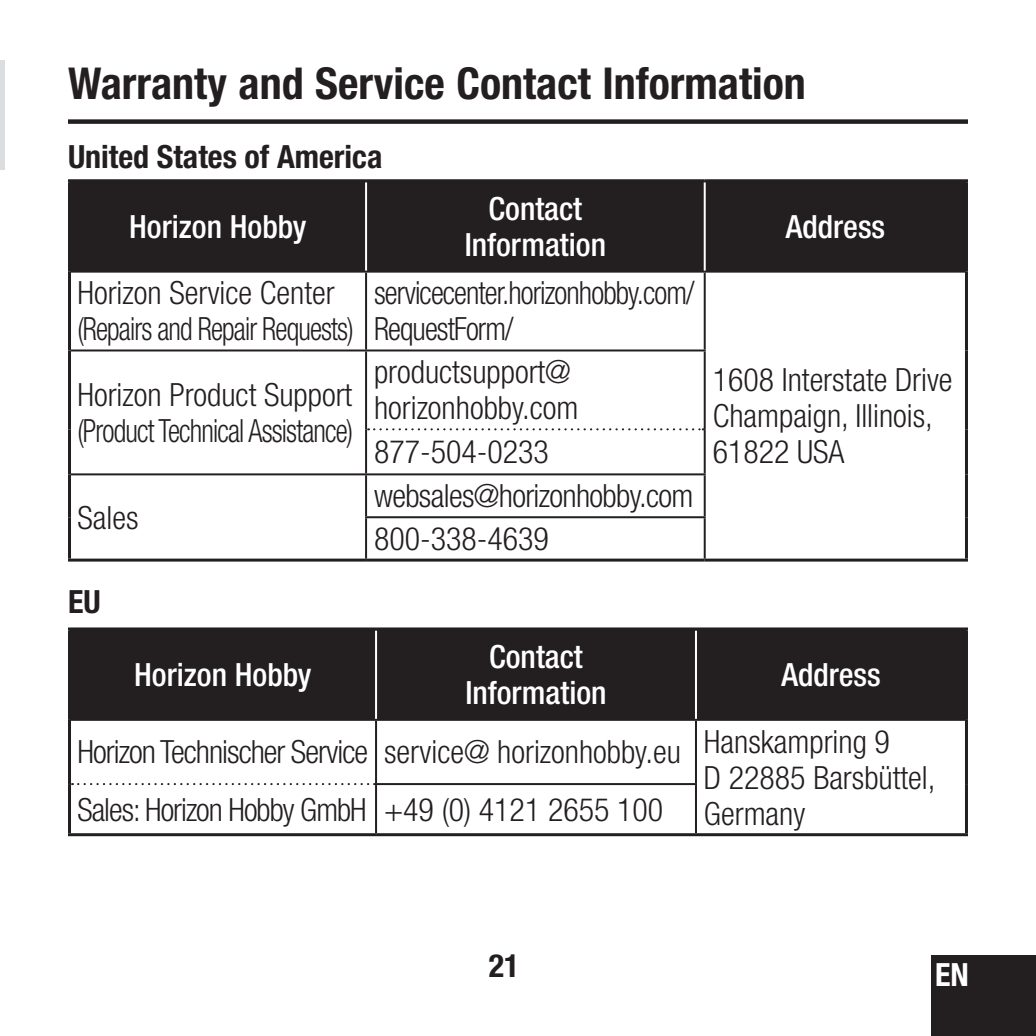
<style>
.page{position:relative;width:1036px;height:1036px;background:#fff}
.page>*{position:absolute;margin:0;border:0;box-sizing:border-box;transform-origin:0 0}
.t1{font:700 condensed 44px "Helvetica Neue LT Std";color:#231f20}
.t2{font:300 condensed 32px/36px "Helvetica Neue LT Std";color:#231f20}
.t3{font:300 condensed 32px/36px "Helvetica Neue LT Std";letter-spacing:-.03em;color:#231f20}
.t4{font:500 condensed 32px/36px "Helvetica Neue LT Std";color:#fff;text-align:center}
.t5{font:300 condensed 32px/36px "Helvetica Neue LT Std";letter-spacing:-.03em;color:#231f20;scale:.94 1}
.t6{font:300 condensed 32px/42.8px "Helvetica Neue LT Std";letter-spacing:-.02em;color:#231f20}
.t7{font:700 condensed 32px "Helvetica Neue LT Std";color:#231f20}
.t8{font:700 condensed 32px "Helvetica Neue LT Std";color:#fff}
</style>
<div class="page">
<svg style="left:68px;top:120px;width:900px;height:4px;background:#2b2728"></svg>
<div style="left:71px;top:182px;width:894px;height:89px;background:#231f20"></div>
<hr style="left:71px;top:271px;width:295px;height:2px;background:#231f20">
<hr style="left:366px;top:271px;width:339px;height:2px;background:#231f20">
<hr style="left:365px;top:273px;width:2px;height:76px;background:#231f20">
<hr style="left:705px;top:271px;width:260px;height:2px;background:#231f20">
<hr style="left:704px;top:273px;width:2px;height:76px;background:#231f20">
<hr style="left:71px;top:349px;width:295px;height:2px;background:#231f20">
<hr style="left:366px;top:349px;width:340px;height:2px;background:#231f20">
<hr style="left:365px;top:351px;width:2px;height:78px;background:#231f20">
<hr style="left:704px;top:351px;width:2px;height:78px;background:#231f20">
<hr style="left:365px;top:429px;width:2px;height:44px;background:#231f20">
<hr style="left:704px;top:429px;width:2px;height:44px;background:#231f20">
<hr style="left:71px;top:473px;width:295px;height:2px;background:#231f20">
<hr style="left:366px;top:473px;width:340px;height:2px;background:#231f20">
<hr style="left:365px;top:475px;width:2px;height:41px;background:#231f20">
<hr style="left:704px;top:475px;width:2px;height:41px;background:#231f20">
<hr style="left:365px;top:518px;width:2px;height:40px;background:#231f20">
<hr style="left:704px;top:518px;width:2px;height:40px;background:#231f20">
<hr style="left:365px;top:182px;width:2px;height:89px;background:#fff">
<hr style="left:704px;top:182px;width:2px;height:89px;background:#fff">
<hr style="left:365px;top:516px;width:341px;height:2px;background:#231f20">
<svg style="left:368px;top:428px;width:336px;height:2px"></svg>
<hr style="left:68px;top:179px;width:298px;height:3px;background:#231f20">
<hr style="left:68px;top:182px;width:3px;height:90px;background:#231f20">
<hr style="left:366px;top:179px;width:339px;height:3px;background:#231f20">
<hr style="left:705px;top:179px;width:263px;height:3px;background:#231f20">
<hr style="left:965px;top:182px;width:3px;height:90px;background:#231f20">
<hr style="left:68px;top:272px;width:3px;height:78px;background:#231f20">
<hr style="left:965px;top:272px;width:3px;height:78px;background:#231f20">
<hr style="left:965px;top:350px;width:3px;height:79px;background:#231f20">
<hr style="left:965px;top:429px;width:3px;height:45px;background:#231f20">
<hr style="left:965px;top:474px;width:3px;height:43px;background:#231f20">
<hr style="left:965px;top:517px;width:3px;height:41px;background:#231f20">
<hr style="left:705px;top:558px;width:263px;height:3px;background:#231f20">
<hr style="left:68px;top:350px;width:3px;height:79px;background:#231f20">
<hr style="left:68px;top:429px;width:3px;height:45px;background:#231f20">
<hr style="left:68px;top:474px;width:3px;height:43px;background:#231f20">
<hr style="left:68px;top:517px;width:3px;height:41px;background:#231f20">
<hr style="left:68px;top:558px;width:298px;height:3px;background:#231f20">
<hr style="left:366px;top:558px;width:339px;height:3px;background:#231f20">
<div style="left:71px;top:630px;width:894px;height:89px;background:#231f20"></div>
<hr style="left:71px;top:719px;width:305px;height:2px;background:#231f20">
<hr style="left:376px;top:719px;width:320px;height:2px;background:#231f20">
<hr style="left:375px;top:721px;width:2px;height:62px;background:#231f20">
<hr style="left:696px;top:719px;width:269px;height:2px;background:#231f20">
<hr style="left:695px;top:721px;width:2px;height:62px;background:#231f20">
<hr style="left:375px;top:783px;width:322px;height:2px;background:#231f20">
<hr style="left:375px;top:785px;width:2px;height:48px;background:#231f20">
<hr style="left:695px;top:785px;width:2px;height:48px;background:#231f20">
<hr style="left:375px;top:630px;width:2px;height:89px;background:#fff">
<hr style="left:695px;top:630px;width:2px;height:89px;background:#fff">
<svg style="left:72px;top:783px;width:303px;height:2px"></svg>
<hr style="left:68px;top:627px;width:308px;height:3px;background:#231f20">
<hr style="left:68px;top:630px;width:3px;height:90px;background:#231f20">
<hr style="left:376px;top:627px;width:320px;height:3px;background:#231f20">
<hr style="left:696px;top:627px;width:272px;height:3px;background:#231f20">
<hr style="left:965px;top:630px;width:3px;height:90px;background:#231f20">
<hr style="left:68px;top:720px;width:3px;height:64px;background:#231f20">
<hr style="left:965px;top:720px;width:3px;height:64px;background:#231f20">
<hr style="left:965px;top:784px;width:3px;height:49px;background:#231f20">
<hr style="left:696px;top:833px;width:272px;height:3px;background:#231f20">
<hr style="left:68px;top:784px;width:3px;height:49px;background:#231f20">
<hr style="left:68px;top:833px;width:308px;height:3px;background:#231f20">
<hr style="left:376px;top:833px;width:320px;height:3px;background:#231f20">
<hr style="left:0;top:60px;width:4px;height:109px;background:#dcdddf">
<div style="left:931px;top:956px;width:105px;height:80px;background:#231f20"></div>
<h1 class="t1" style="left:68px;top:57px;width:739px">Warranty and Service Contact Information</h1>
<p class="t7" style="left:68px;top:137px;width:316px">United States of America</p>
<p class="t4" style="left:129px;top:208px;width:179px">Horizon Hobby</p>
<p class="t4" style="left:465px;top:190px;width:143px">Contact<br>Information</p>
<p class="t3" style="left:78px;top:275px;width:278px">Horizon Service Center (Repairs and Repair Requests)</p>
<p class="t5" style="left:374px;top:275px;width:342px">servicecenter.horizonhobby.com/<br>RequestForm/</p>
<p class="t3" style="left:78px;top:376px;width:277px">Horizon Product Support (Product Technical Assistance)</p>
<p class="t2" style="left:78px;top:499px;width:62px">Sales</p>
<p class="t7" style="left:68px;top:582px;width:34px">EU</p>
<p class="t4" style="left:134px;top:656px;width:179px">Horizon Hobby</p>
<p class="t2" style="left:374px;top:354px;width:206px">productsupport@ horizonhobby.com</p>
<p class="t2" style="left:374px;top:434px;width:176px">877-504-0233</p>
<p class="t6" style="left:374px;top:474px;width:321px">websales@horizonhobby.com<br>800-338-4639</p>
<p class="t4" style="left:465px;top:638px;width:143px">Contact<br>Information</p>
<p class="t4" style="left:786px;top:208px;width:101px">Address</p>
<p class="t2" style="left:713px;top:362px;width:241px">1608 Interstate Drive<br>Champaign, Illinois,<br>61822 USA</p>
<p class="t4" style="left:781px;top:656px;width:101px">Address</p>
<p class="t2" style="left:704px;top:739px;width:233px;line-height:25.2px;text-indent:-626px">Horizon Technischer Service service@ horizonhobby.eu Hanskampring 9<br>D 22885 Barsbüttel,</p>
<p class="t3" style="left:78px;top:791px;width:587px">Sales: Horizon Hobby GmbH +49 (0) 4121 2655 100</p>
<p class="t2" style="left:704px;top:795px;width:103px">Germany</p>
<p class="t7" style="left:489px;top:946px;width:32px">21</p>
<p class="t8" style="left:935px;top:955px;width:35px">EN</p>
</div>
